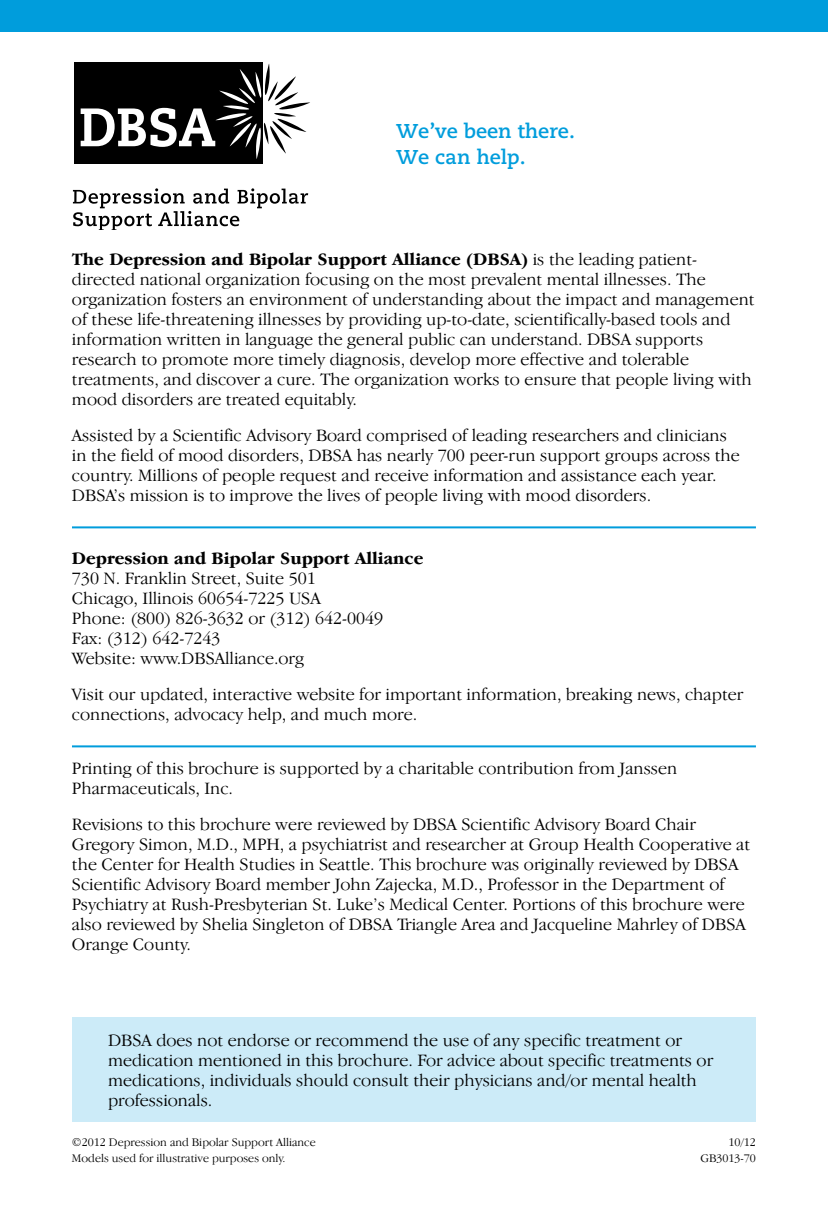
<style>
.page{position:relative;width:828px;height:1224px;background:#fff}
.page>*{position:absolute;margin:0;border:0;box-sizing:border-box;transform-origin:0 0}
.t1{font:700 20px/26px "Caecilia";color:#009ddc}
.t2{font:300 18px/20px "Garamond IT Cby BT";color:#000}
.t3{font:700 18px "Garamond IT Cby BT";color:#000}
.t4{font:300 12px "Garamond IT Cby BT";color:#000}
.s1{font-weight:700}
</style>
<div class="page">
<hr style="left:72px;top:526px;width:684px;height:2px;background:#009ddc">
<hr style="left:72px;top:745px;width:684px;height:2px;background:#009ddc">
<div style="left:72px;top:1017px;width:684px;height:104px;background:#ccebf8"></div>
<svg style="left:73px;top:188px;width:235px;height:42px"></svg>
<div style="left:74px;top:62px;width:189px;height:101px;background:#000"></div>
<svg style="left:81px;top:64px;width:229px;height:95px"></svg>
<div style="left:0;top:0;width:828px;height:32px;background:#009ddc"></div>
<p class="t1" style="left:396px;top:118px;width:180px">We’ve been there.<br>We can help.</p>
<p class="t2" style="left:72px;top:249px;width:684px"><span class="s1">The Depression and Bipolar Support Alliance (DBSA)</span> is the leading patient&shy;directed national organization focusing on the most prevalent mental illnesses. The organization fosters an environment of understanding about the impact and management of these life-threatening illnesses by providing up-to-date, scientifically-based tools and information written in language the general public can understand. DBSA supports research to promote more timely diagnosis, develop more effective and tolerable treatments, and discover a cure. The organization works to ensure that people living with mood disorders are treated equitably.</p>
<p class="t2" style="left:72px;top:425px;width:669px">Assisted by a Scientific Advisory Board comprised of leading researchers and clinicians in the field of mood disorders, DBSA has nearly 700 peer-run support groups across the country. Millions of people request and receive information and assistance each year.<br>DBSA’s mission is to improve the lives of people living with mood disorders.</p>
<p class="t3" style="left:72px;top:549px;width:353px">Depression and Bipolar Support Alliance</p>
<p class="t2" style="left:72px;top:568px;width:313px">730 N. Franklin Street, Suite 501<br>Chicago, Illinois 60654-7225 USA<br>Phone: (800) 826-3632 or (312) 642-0049<br>Fax: (312) 642-7243<br>Website: www.DBSAlliance.org</p>
<p class="t2" style="left:72px;top:684px;width:673px">Visit our updated, interactive website for important information, breaking news, chapter connections, advocacy help, and much more.</p>
<p class="t2" style="left:72px;top:758px;width:607px">Printing of this brochure is supported by a charitable contribution from Janssen<br>Pharmaceuticals, Inc.</p>
<p class="t2" style="left:72px;top:814px;width:680px">Revisions to this brochure were reviewed by DBSA Scientific Advisory Board Chair Gregory Simon, M.D., MPH, a psychiatrist and researcher at Group Health Cooperative at the Center for Health Studies in Seattle. This brochure was originally reviewed by DBSA Scientific Advisory Board member John Zajecka, M.D., Professor in the Department of Psychiatry at Rush-Presbyterian St. Luke’s Medical Center. Portions of this brochure were also reviewed by Shelia Singleton of DBSA Triangle Area and Jacqueline Mahrley of DBSA Orange County.</p>
<p class="t2" style="left:108px;top:1030px;width:607px">DBSA does not endorse or recommend the use of any specific treatment or medication mentioned in this brochure. For advice about specific treatments or medications, individuals should consult their physicians and/or mental health professionals.</p>
<p class="t4" style="left:72px;top:1135px;width:245px">©2012 Depression and Bipolar Support Alliance</p>
<p class="t4" style="left:729px;top:1135px;width:29px">10/12</p>
<p class="t4" style="left:72px;top:1151px;width:215px">Models used for illustrative purposes only.</p>
<p class="t4" style="left:701px;top:1151px;width:57px">GB3013-70</p>
</div>
